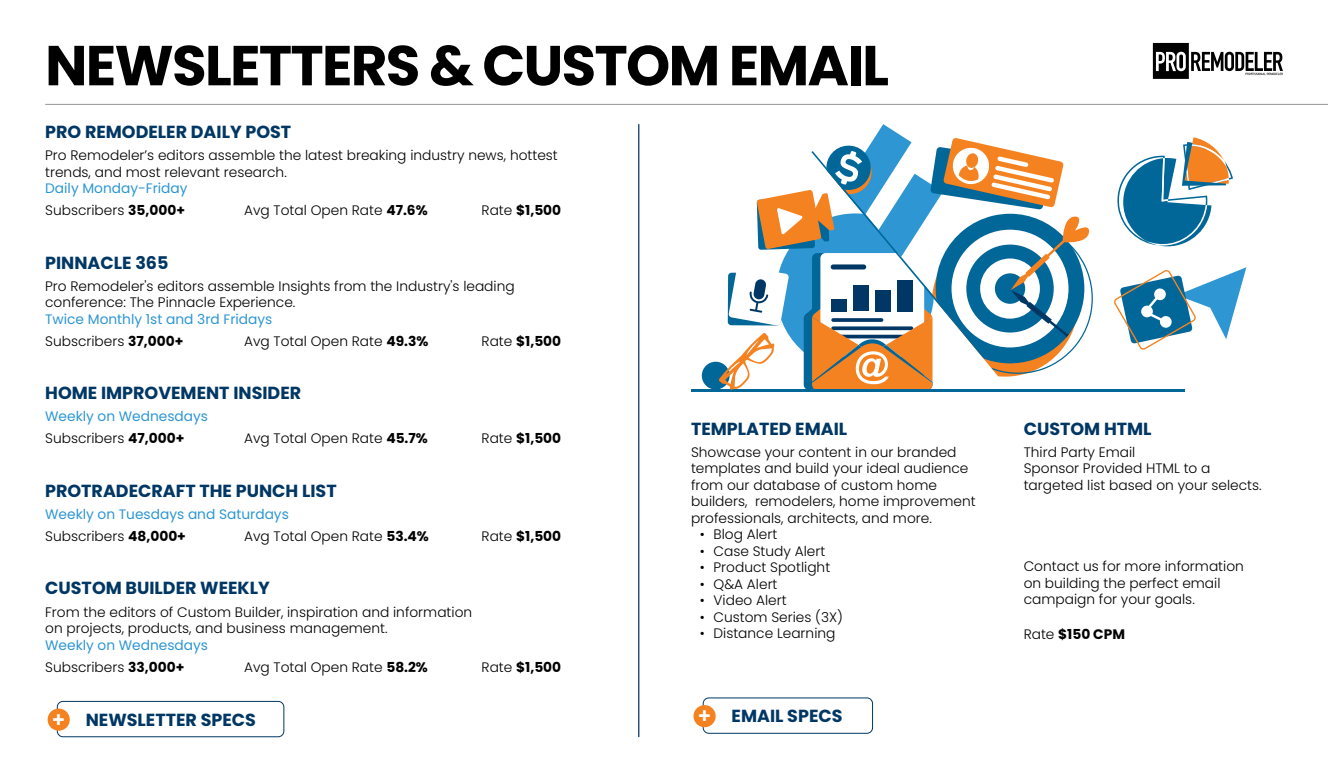
<style>
.page{position:relative;width:1328px;height:765px;background:#fff}
.page>*{position:absolute;margin:0;border:0;box-sizing:border-box;transform-origin:0 0}
.t1{font:700 56.25px "Poppins";letter-spacing:-.03em;color:#000}
.t2{font:700 17.5px "Poppins";color:#003764}
.t3{font:300 13.75px/16.5px "Poppins";color:#000}
.t4{font:13.75px/22.1px "Poppins";color:#2d96d3}
.t5{font:700 13.75px "Poppins";color:#000}
.s1{font-weight:300;color:#000}
.s2{font-weight:700;color:#000}
.s3{font-weight:700}
.s4{font-weight:300}
.s5{font-family:"Source Sans Pro";font-weight:900;font-size:22.5px;color:#fff}
</style>
<div class="page">
<svg style="left:1152px;top:43px;width:131px;height:36px"></svg>
<hr style="left:45px;top:104px;width:1283px;height:1px;background:#939598">
<div style="left:57px;top:701px;width:227px;height:36px;border:1px solid #003764;border-radius:6px"></div>
<div style="left:48px;top:709px;width:22px;height:22px;background:#f58220;border-radius:50%"></div>
<div style="left:703px;top:698px;width:170px;height:36px;border:1px solid #003764;border-radius:6px"></div>
<div style="left:693px;top:705px;width:22px;height:22px;background:#f58220;border-radius:50%"></div>
<hr style="left:638px;top:124px;width:1px;height:613px;background:#003764">
<div style="left:702px;top:362px;width:27px;height:28px;background:#016799;border-radius:50%"></div>
<hr style="left:691px;top:390px;width:493px;height:2px;background:#016799">
<svg style="left:1114px;top:267px;width:132px;height:83px"></svg>
<svg style="left:1117px;top:137px;width:116px;height:109px"></svg>
<svg style="left:718px;top:124px;width:374px;height:266px"></svg>
<h1 class="t1" style="left:45px;top:33px;width:845px">NEWSLETTERS &amp; CUSTOM EMAIL</h1>
<p class="t2" style="left:45px;top:122px;width:247px">PRO REMODELER DAILY POST</p>
<p class="t3" style="left:45px;top:147px;width:514px">Pro Remodeler’s editors assemble the latest breaking industry news, hottest trends, and most relevant research.</p>
<p class="t4" style="left:45px;top:177px;width:144px">Daily Monday-Friday<br><span class="s1">Subscribers</span> <span class="s2">35,000+</span></p>
<p class="t3" style="left:244px;top:202px;width:185px">Avg Total Open Rate <span class="s3">47.6%</span></p>
<p class="t5" style="left:481px;top:202px;width:81px"><span class="s4">Rate</span> $1,500</p>
<p class="t2" style="left:45px;top:252px;width:125px">PINNACLE 365</p>
<p class="t3" style="left:45px;top:278px;width:471px">Pro Remodeler's editors assemble Insights from the Industry's leading conference: The Pinnacle Experience.</p>
<p class="t4" style="left:45px;top:308px;width:229px">Twice Monthly 1st and 3rd Fridays<br><span class="s1">Subscribers</span> <span class="s2">37,000+</span></p>
<p class="t3" style="left:244px;top:333px;width:186px">Avg Total Open Rate <span class="s3">49.3%</span></p>
<p class="t5" style="left:481px;top:333px;width:81px"><span class="s4">Rate</span> $1,500</p>
<p class="t2" style="left:45px;top:383px;width:257px">HOME IMPROVEMENT INSIDER</p>
<p class="t4" style="left:45px;top:406px;width:164px">Weekly on Wednesdays<br><span class="s1">Subscribers</span> <span class="s2">47,000+</span></p>
<p class="t3" style="left:244px;top:430px;width:185px">Avg Total Open Rate <span class="s3">45.7%</span></p>
<p class="t5" style="left:481px;top:431px;width:81px"><span class="s4">Rate</span> $1,500</p>
<p class="t2" style="left:45px;top:481px;width:293px">PROTRADECRAFT THE PUNCH LIST</p>
<p class="t4" style="left:45px;top:503px;width:245px">Weekly on Tuesdays and Saturdays<br><span class="s1">Subscribers</span> <span class="s2">48,000+</span></p>
<p class="t3" style="left:244px;top:528px;width:186px">Avg Total Open Rate <span class="s3">53.4%</span></p>
<p class="t5" style="left:481px;top:528px;width:81px"><span class="s4">Rate</span> $1,500</p>
<p class="t2" style="left:45px;top:578px;width:226px">CUSTOM BUILDER WEEKLY</p>
<p class="t3" style="left:45px;top:604px;width:428px">From the editors of Custom Builder, inspiration and information on projects, products, and business management.</p>
<p class="t4" style="left:45px;top:634px;width:164px">Weekly on Wednesdays<br><span class="s1">Subscribers</span> <span class="s2">33,000+</span></p>
<p class="t3" style="left:244px;top:659px;width:185px">Avg Total Open Rate <span class="s3">58.2%</span></p>
<p class="t5" style="left:481px;top:659px;width:81px"><span class="s4">Rate</span> $1,500</p>
<p class="t2" style="left:691px;top:418px;width:158px">TEMPLATED EMAIL</p>
<p class="t3" style="left:691px;top:444px;width:286px">Showcase your content in our branded templates and build your ideal audience from our database of custom home builders, remodelers, home improvement professionals, architects, and more.</p>
<p class="t3" style="left:699px;top:526px;width:79px">• Blog Alert</p>
<p class="t3" style="left:699px;top:543px;width:127px">• Case Study Alert</p>
<p class="t3" style="left:699px;top:559px;width:132px">• Product Spotlight</p>
<p class="t3" style="left:699px;top:576px;width:79px">• Q&amp;A Alert</p>
<p class="t3" style="left:699px;top:592px;width:88px">• Video Alert</p>
<p class="t3" style="left:699px;top:609px;width:145px">• Custom Series (3X)</p>
<p class="t3" style="left:699px;top:625px;width:137px">• Distance Learning</p>
<p class="t2" style="left:52px;top:710px;width:205px"><span class="s5">+</span> NEWSLETTER SPECS</p>
<p class="t2" style="left:698px;top:706px;width:146px"><span class="s5">+</span> EMAIL SPECS</p>
<p class="t2" style="left:1023px;top:418px;width:129px">CUSTOM HTML</p>
<p class="t3" style="left:1023px;top:444px;width:239px">Third Party Email<br>Sponsor Provided HTML to a targeted list based on your selects.</p>
<p class="t3" style="left:1023px;top:558px;width:222px">Contact us for more information on building the perfect email campaign for your goals.</p>
<p class="t5" style="left:1023px;top:626px;width:103px"><span class="s4">Rate</span> $150 CPM</p>
</div>
